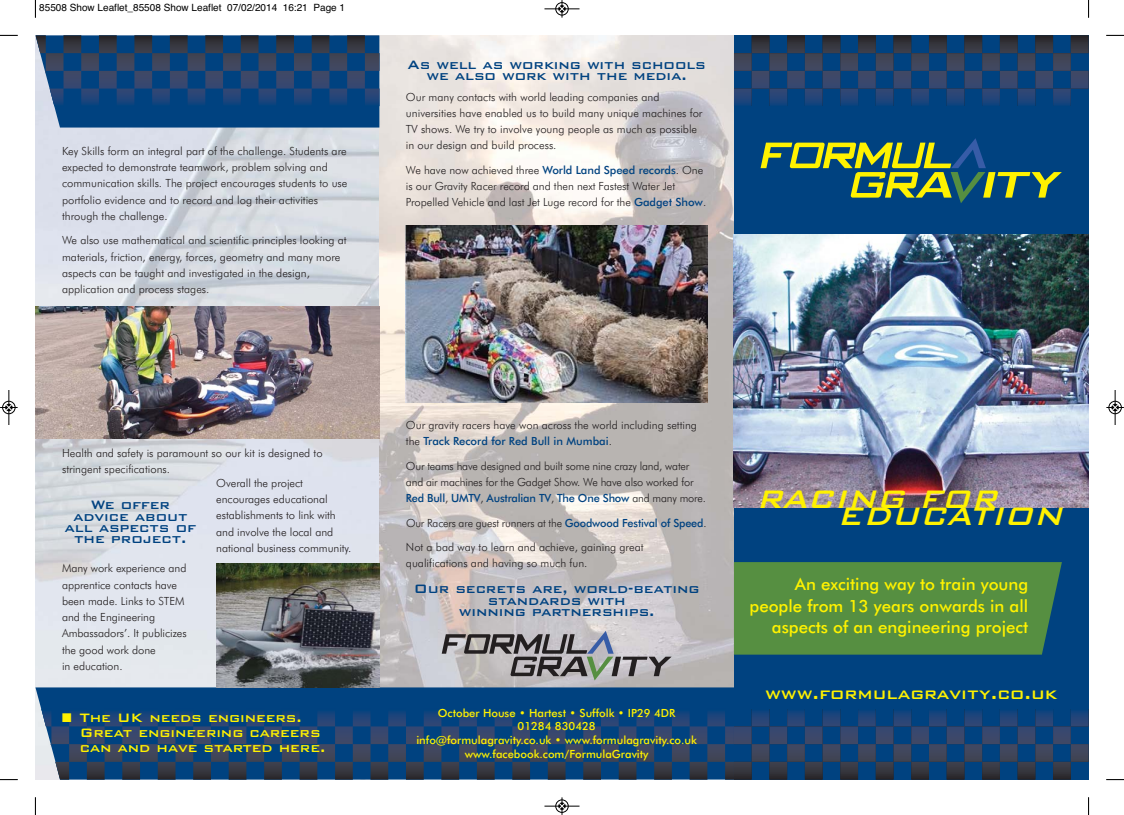
<style>
.page{position:relative;width:1124px;height:815px;background:#fff}
.page>*{position:absolute;margin:0;border:0;box-sizing:border-box;transform-origin:0 0}
.t1{font:italic 500 33.75px "Bank Gothic BT";letter-spacing:-.01em;color:#fff200}
.t2{font:500 20px "Bank Gothic BT";color:#fff200}
.t3{font:500 16.88px/21.2px "Futura BT";color:#fff200;text-align:right}
.t4{font:500 16.25px "Bank Gothic BT";letter-spacing:-.005em;color:#004280}
.t5{font:500 16.25px/15px "Bank Gothic BT";letter-spacing:-.005em;color:#fff200}
.t6{font:300 11.25px/16.2px "Futura BT";color:#231f20}
.t7{font:500 11.25px/13.8px "Futura BT";color:#fff200;text-align:center}
.t8{font:10px "Helvetica";color:#000}
.s1{font-weight:500;color:#004280}
</style>
<div class="page">
<img style="left:35px;top:128px;width:344px;height:559px">
<img style="left:379px;top:35px;width:354px;height:652px">
<svg style="left:35px;top:687px;width:698px;height:93px;background:#0c4983"></svg>
<div style="left:733px;top:35px;width:355px;height:745px;background:#004280"></div>
<div style="left:733px;top:562px;width:328px;height:93px;background:#568f41"></div>
<svg style="left:733px;top:709px;width:355px;height:71px"></svg>
<svg style="left:733px;top:35px;width:355px;height:71px"></svg>
<svg style="left:760px;top:138px;width:301px;height:65px"></svg>
<img style="left:733px;top:235px;width:355px;height:273px">
<svg style="left:441px;top:631px;width:230px;height:49px;background:#9d9b9e"></svg>
<img style="left:406px;top:225px;width:301px;height:177px">
<img style="left:216px;top:564px;width:163px;height:123px">
<img style="left:35px;top:307px;width:344px;height:131px">
<svg style="left:41px;top:709px;width:684px;height:71px;background:#1f4673"></svg>
<svg style="left:35px;top:35px;width:344px;height:93px;background:#1c4878"></svg>
<svg style="left:35px;top:0;width:1px;height:18px"></svg>
<svg style="left:0;top:35px;width:18px;height:1px"></svg>
<svg style="left:1088px;top:0;width:1px;height:18px"></svg>
<svg style="left:1106px;top:35px;width:17px;height:1px"></svg>
<svg style="left:35px;top:797px;width:1px;height:18px"></svg>
<svg style="left:0;top:779px;width:18px;height:1px"></svg>
<svg style="left:1088px;top:797px;width:1px;height:18px"></svg>
<svg style="left:1106px;top:779px;width:17px;height:1px"></svg>
<div style="left:555px;top:2px;width:13px;height:14px;border:1px solid #fff;border-radius:50%"></div>
<hr style="left:544px;top:9px;width:35px;height:1px;background:#000">
<div style="left:555px;top:2px;width:13px;height:13px;border:1px solid #000;border-radius:50%"></div>
<svg style="left:558px;top:0;width:7px;height:18px"></svg>
<div style="left:555px;top:799px;width:13px;height:14px;border:1px solid #fff;border-radius:50%"></div>
<hr style="left:544px;top:806px;width:35px;height:1px;background:#000">
<div style="left:555px;top:800px;width:13px;height:13px;border:1px solid #000;border-radius:50%"></div>
<svg style="left:558px;top:797px;width:7px;height:18px"></svg>
<div style="left:2px;top:401px;width:14px;height:13px;border:1px solid #fff;border-radius:50%"></div>
<hr style="left:9px;top:390px;width:1px;height:35px;background:#000">
<div style="left:2px;top:401px;width:13px;height:13px;border:1px solid #000;border-radius:50%"></div>
<svg style="left:0;top:404px;width:18px;height:7px"></svg>
<hr style="left:1114px;top:390px;width:1px;height:35px;background:#000">
<div style="left:1108px;top:401px;width:13px;height:13px;border:1px solid #000;border-radius:50%"></div>
<svg style="left:1106px;top:404px;width:17px;height:7px"></svg>
<p class="t8" style="left:39px;top:4px;width:307px">85508 Show Leaflet_85508 Show Leaflet 07/02/2014 16:21 Page 1</p>
<p class="t6" style="left:62px;top:143px;width:287px">Key Skills form an integral part of the challenge. Students are expected to demonstrate teamwork, problem solving and communication skills. The project encourages students to use portfolio evidence and to record and log their activities through the challenge.</p>
<p class="t6" style="left:62px;top:233px;width:286px">We also use mathematical and scientific principles looking at materials, friction, energy, forces, geometry and many more aspects can be taught and investigated in the design, application and process stages.</p>
<h3 class="t4" style="left:407px;top:54px;width:300px">As well as working with schools</h3>
<h3 class="t4" style="left:426px;top:65px;width:262px">we also work with the media.</h3>
<p class="t6" style="left:406px;top:89px;width:298px">Our many contacts with world leading companies and universities have enabled us to build many unique machines for TV shows. We try to involve young people as much as possible in our design and build process.</p>
<p class="t6" style="left:406px;top:162px;width:302px">We have now achieved three <span class="s1">World Land Speed records</span>. One is our Gravity Racer record and then next Fastest Water Jet<br>Propelled Vehicle and last Jet Luge record for the <span class="s1">Gadget Show</span>.</p>
<p class="t6" style="left:62px;top:445px;width:262px">Health and safety is paramount so our kit is designed to stringent specifications.</p>
<h3 class="t4" style="left:91px;top:494px;width:81px">We offer</h3>
<h3 class="t4" style="left:73px;top:505px;width:116px">advice about</h3>
<h3 class="t4" style="left:65px;top:517px;width:133px">all aspects of</h3>
<h3 class="t4" style="left:74px;top:528px;width:114px">the project.</h3>
<p class="t6" style="left:62px;top:561px;width:126px">Many work experience and apprentice contacts have been made. Links to STEM and the Engineering<br>Ambassadors’. It publicizes the good work done<br>in education.</p>
<p class="t6" style="left:216px;top:475px;width:136px">Overall the project encourages educational establishments to link with and involve the local and national business community.</p>
<p class="t6" style="left:406px;top:418px;width:292px">Our gravity racers have won across the world including setting the <span class="s1">Track Record for Red Bull in Mumbai</span>.</p>
<p class="t6" style="left:406px;top:458px;width:301px">Our teams have designed and built some nine crazy land, water and air machines for the Gadget Show. We have also worked for<br><span class="s1">Red Bull</span>, <span class="s1">UMTV</span>, <span class="s1">Australian TV</span>, <span class="s1">The One Show</span> and many more.</p>
<p class="t6" style="left:406px;top:511px;width:302px;line-height:24.4px">Our Racers are guest runners at the <span class="s1">Goodwood Festival of Speed</span>.<br>Not a bad way to learn and achieve, gaining great</p>
<p class="t6" style="left:406px;top:556px;width:183px">qualifications and having so much fun.</p>
<h3 class="t4" style="left:414px;top:578px;width:287px">Our secrets are, world-beating</h3>
<h3 class="t4" style="left:487px;top:590px;width:139px">standards with</h3>
<h3 class="t4" style="left:458px;top:601px;width:197px">winning partnerships.</h3>
<h3 class="t5" style="left:80px;top:709px;width:247px;text-indent:-18px">■ The UK needs engineers.<br>Great engineering careers can and have started here.</h3>
<p class="t7" style="left:416px;top:707px;width:282px">October House • Hartest • Suffolk • IP29 4DR<br>01284 830428<br>info@formulagravity.co.uk • www.formulagravity.co.uk www.facebook.com/FormulaGravity</p>
<h1 class="t1" style="left:756px;top:476px;width:247px">RACING FOR</h1>
<h1 class="t1" style="left:837px;top:494px;width:231px">EDUCATION</h1>
<h3 class="t3" style="left:749px;top:575px;width:280px">An exciting way to train young people from 13 years onwards in all aspects of an engineering project</h3>
<h2 class="t2" style="left:765px;top:681px;width:294px">www.formulagravity.co.uk</h2>
</div>
